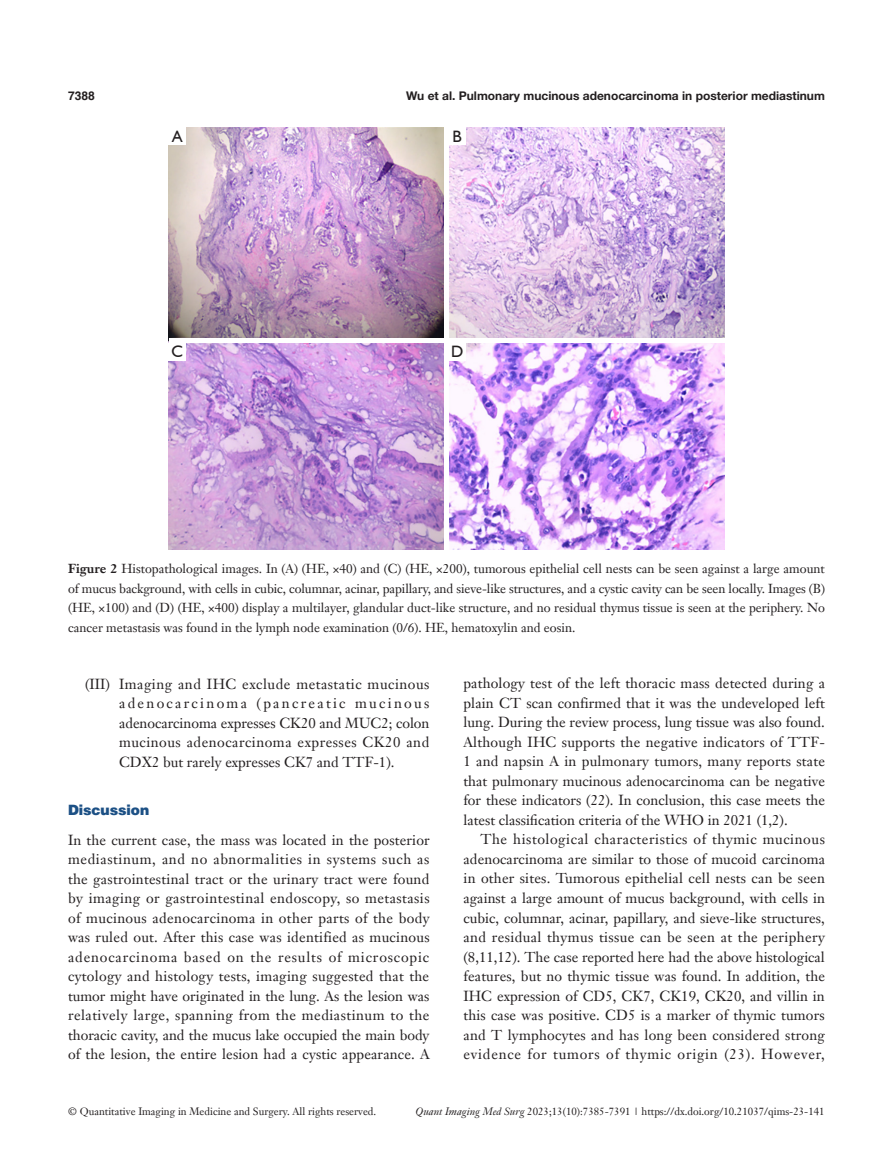
<style>
.page{position:relative;width:893px;height:1170px;background:#fff}
.page>*{position:absolute;margin:0;border:0;box-sizing:border-box;transform-origin:0 0}
.t1{font:16.5px "Humanist 521 BT";color:#231f20}
.t2{font:14.25px/19.5px "Janson Text LT";letter-spacing:.01em;color:#231f20;text-align:justify}
.t3{font:900 14.25px "Helvetica";color:#1c5085}
.t4{font:12.75px/19.5px "Janson Text LT";color:#231f20;text-align:justify}
.t5{font:700 12px "Helvetica Neue LT Pro";color:#231f20}
.t6{font:700 12px "Helvetica";color:#231f20}
.t7{font:10.5px "Janson Text LT";color:#231f20}
.s1{font-weight:700}
.s2{font-style:italic}
</style>
<div class="page">
<img style="left:169px;top:128px;width:555px;height:421px">
<div style="left:444px;top:128px;width:5px;height:421px;background:#fff"></div>
<div style="left:169px;top:338px;width:555px;height:5px;background:#fff"></div>
<div style="left:169px;top:128px;width:17px;height:17px;background:#fff"></div>
<div style="left:449px;top:128px;width:17px;height:17px;background:#fff"></div>
<div style="left:169px;top:343px;width:17px;height:17px;background:#fff"></div>
<div style="left:449px;top:343px;width:17px;height:17px;background:#fff"></div>
<p class="t6" style="left:68px;top:88px;width:28px">7388</p>
<p class="t5" style="left:406px;top:88px;width:420px">Wu et al. Pulmonary mucinous adenocarcinoma in posterior mediastinum</p>
<p class="t1" style="left:172px;top:126px;width:12px">A</p>
<p class="t1" style="left:452px;top:126px;width:11px">B</p>
<p class="t1" style="left:171px;top:341px;width:13px">C</p>
<p class="t1" style="left:451px;top:341px;width:14px">D</p>
<p class="t4" style="left:68px;top:559px;width:758px"><span class="s1">Figure 2</span> Histopathological images. In (A) (HE, ×40) and (C) (HE, ×200), tumorous epithelial cell nests can be seen against a large amount of mucus background, with cells in cubic, columnar, acinar, papillary, and sieve-like structures, and a cystic cavity can be seen locally. Images (B) (HE, ×100) and (D) (HE, ×400) display a multilayer, glandular duct-like structure, and no residual thymus tissue is seen at the periphery. No cancer metastasis was found in the lymph node examination (0/6). HE, hematoxylin and eosin.</p>
<p class="t2" style="left:119px;top:673px;width:312px;text-indent:-34px">(III) Imaging and IHC exclude metastatic mucinous adenocarcinoma (pancreatic mucinous adenocarcinoma expresses CK20 and MUC2; colon mucinous adenocarcinoma expresses CK20 and CDX2 but rarely expresses CK7 and TTF-1).</p>
<p class="t3" style="left:68px;top:801px;width:83px">Discussion</p>
<p class="t2" style="left:68px;top:829px;width:363px">In the current case, the mass was located in the posterior mediastinum, and no abnormalities in systems such as the gastrointestinal tract or the urinary tract were found by imaging or gastrointestinal endoscopy, so metastasis of mucinous adenocarcinoma in other parts of the body was ruled out. After this case was identified as mucinous adenocarcinoma based on the results of microscopic cytology and histology tests, imaging suggested that the tumor might have originated in the lung. As the lesion was relatively large, spanning from the mediastinum to the thoracic cavity, and the mucus lake occupied the main body of the lesion, the entire lesion had a cystic appearance. A</p>
<p class="t2" style="left:463px;top:673px;width:363px">pathology test of the left thoracic mass detected during a plain CT scan confirmed that it was the undeveloped left lung. During the review process, lung tissue was also found.<br>Although IHC supports the negative indicators of TTF-1 and napsin A in pulmonary tumors, many reports state that pulmonary mucinous adenocarcinoma can be negative for these indicators (22). In conclusion, this case meets the latest classification criteria of the WHO in 2021 (1,2).</p>
<p class="t2" style="left:463px;top:829px;width:363px;text-indent:17px">The histological characteristics of thymic mucinous adenocarcinoma are similar to those of mucoid carcinoma in other sites. Tumorous epithelial cell nests can be seen against a large amount of mucus background, with cells in cubic, columnar, acinar, papillary, and sieve-like structures, and residual thymus tissue can be seen at the periphery (8,11,12). The case reported here had the above histological features, but no thymic tissue was found. In addition, the IHC expression of CD5, CK7, CK19, CK20, and villin in this case was positive. CD5 is a marker of thymic tumors and T lymphocytes and has long been considered strong evidence for tumors of thymic origin (23). However,</p>
<p class="t7" style="left:68px;top:1104px;width:310px">© Quantitative Imaging in Medicine and Surgery. All rights reserved.</p>
<p class="t7" style="left:416px;top:1104px;width:411px"><span class="s2">Quant Imaging Med Surg</span> 2023;13(10):7385-7391 | https://dx.doi.org/10.21037/qims-23-141</p>
</div>
